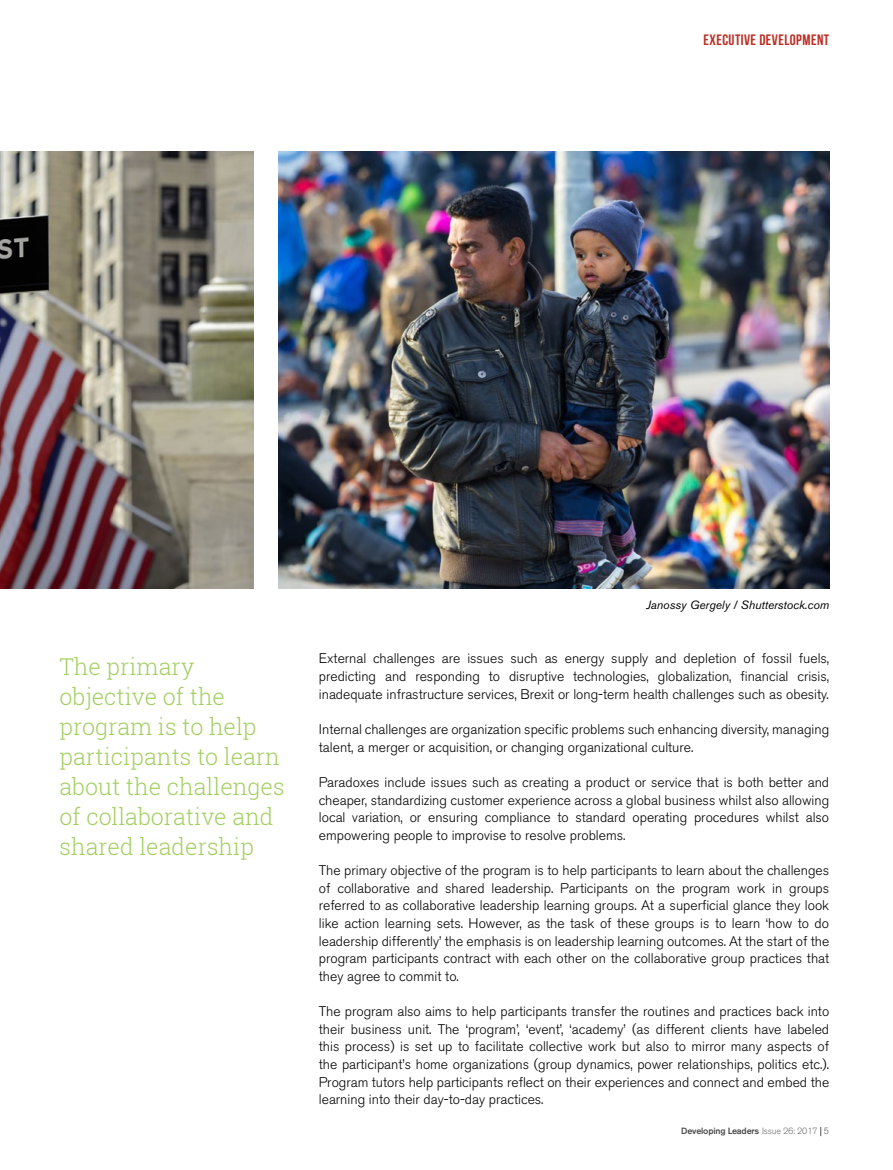
<style>
.page{position:relative;width:893px;height:1170px;background:#fff}
.page>*{position:absolute;margin:0;border:0;box-sizing:border-box;transform-origin:0 0}
.t1{font:300 23.1px/30px "Roboto Slab";color:#a3cf62}
.t2{font:700 15px "Bebas Neue";letter-spacing:.03em;color:#bc2d22}
.t3{font:300 13.8px/17.5px "Akzidenz Grotesk BE";color:#000;text-align:justify}
.t4{font:italic 11.85px "Akzidenz Grotesk BE";color:#000}
.t5{font:500 9px "Akzidenz Grotesk BE";letter-spacing:-.02em;color:#4d4d4f}
.s1{font-weight:300;color:#6d6e71}
.s2{font-family:"Bliss 2";font-weight:300;color:#000}
.s3{font-weight:300;color:#58595b}
</style>
<div class="page">
<img style="left:0;top:152px;width:253px;height:437px">
<img style="left:279px;top:152px;width:550px;height:437px">
<p class="t2" style="left:703px;top:32px;width:127px">EXECUTIVE DEVELOPMENT</p>
<p class="t4" style="left:646px;top:598px;width:185px">Janossy Gergely / Shutterstock.com</p>
<h1 class="t1" style="left:60px;top:651px;width:227px">The primary objective of the program is to help participants to learn about the challenges of collaborative and shared leadership</h1>
<p class="t3" style="left:319px;top:650px;width:512px">External challenges are issues such as energy supply and depletion of fossil fuels, predicting and responding to disruptive technologies, globalization, financial crisis, inadequate infrastructure services, Brexit or long-term health challenges such as obesity.</p>
<p class="t3" style="left:319px;top:720px;width:512px">Internal challenges are organization specific problems such enhancing diversity, managing talent, a merger or acquisition, or changing organizational culture.</p>
<p class="t3" style="left:319px;top:773px;width:512px">Paradoxes include issues such as creating a product or service that is both better and cheaper, standardizing customer experience across a global business whilst also allowing local variation, or ensuring compliance to standard operating procedures whilst also empowering people to improvise to resolve problems.</p>
<p class="t3" style="left:319px;top:861px;width:512px">The primary objective of the program is to help participants to learn about the challenges of collaborative and shared leadership. Participants on the program work in groups referred to as collaborative leadership learning groups. At a superficial glance they look like action learning sets. However, as the task of these groups is to learn ‘how to do leadership differently’ the emphasis is on leadership learning outcomes. At the start of the program participants contract with each other on the collaborative group practices that they agree to commit to.</p>
<p class="t3" style="left:319px;top:1002px;width:512px">The program also aims to help participants transfer the routines and practices back into their business unit. The ‘program’, ‘event’, ‘academy’ (as different clients have labeled this process) is set up to facilitate collective work but also to mirror many aspects of the participant’s home organizations (group dynamics, power relationships, politics etc.).<br>Program tutors help participants reflect on their experiences and connect and embed the learning into their day-to-day practices.</p>
<p class="t5" style="left:681px;top:1125px;width:150px">Developing Leaders <span class="s1">Issue 26: 2017</span> <span class="s2">|</span> <span class="s3">5</span></p>
</div>
